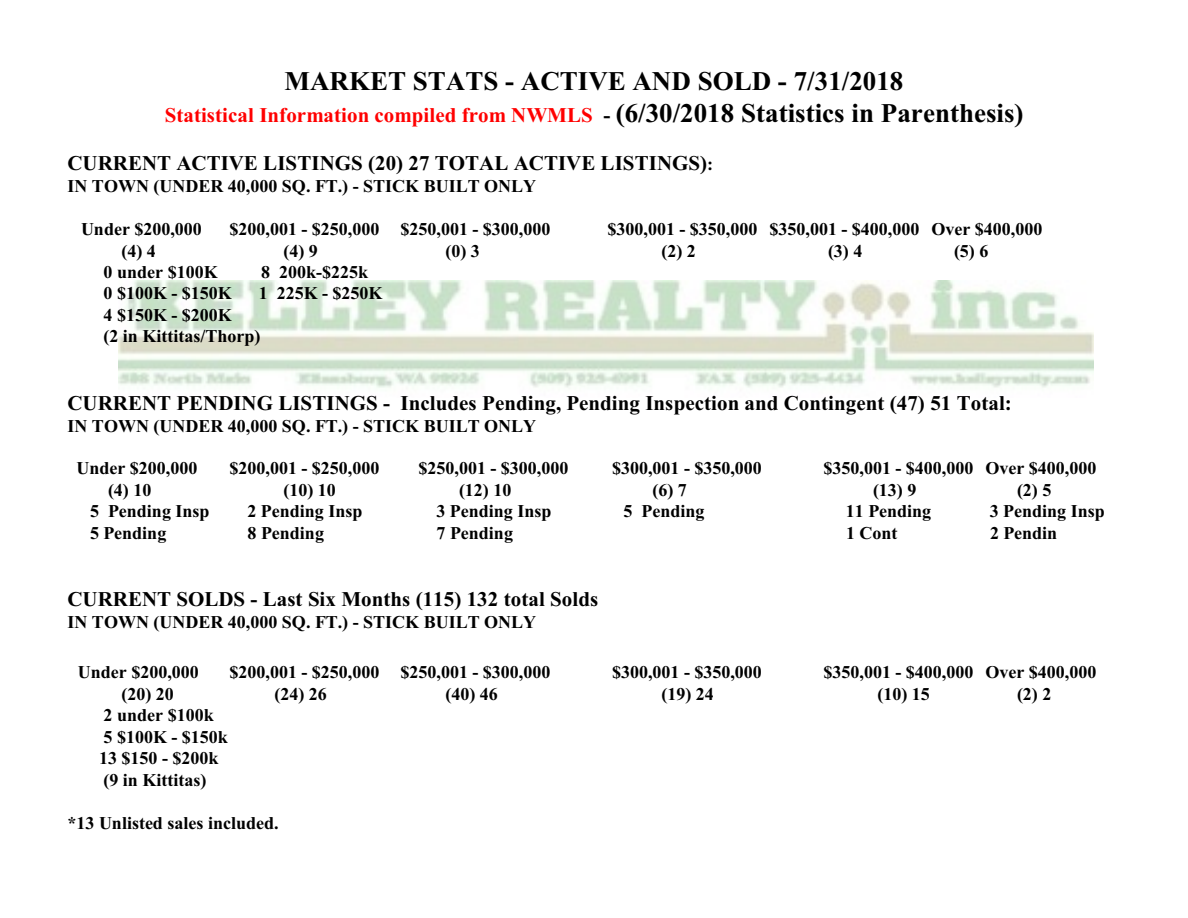
<style>
.page{position:relative;width:1188px;height:918px;background:#fff}
.page>*{position:absolute;margin:0;border:0;box-sizing:border-box;transform-origin:0 0}
.t1{font:700 27px "Times New Roman";color:#000}
.t2{font:700 21px "Times New Roman";color:#000}
.t3{font:700 21px "Times New Roman";color:#f00}
.t4{font:700 18px/21.5px "Times New Roman";color:#000}
.s1{color:#000}
.s2{font-size:27px;color:#000}
.s3{font-size:18px}
</style>
<div class="page">
<img style="left:118px;top:281px;width:976px;height:107px">
<h1 class="t1" style="left:285px;top:72px;width:620px">MARKET STATS - ACTIVE AND SOLD - 7/31/2018</h1>
<p class="t3" style="left:165px;top:108px;width:860px">Statistical Information compiled from NWMLS <span class="s1">-</span> <span class="s2">(6/30/2018 Statistics in Parenthesis)</span></p>
<p class="t2" style="left:68px;top:156px;width:647px">CURRENT ACTIVE LISTINGS (20) 27 TOTAL ACTIVE LISTINGS)<span class="s3">:</span></p>
<p class="t4" style="left:68px;top:177px;width:470px">IN TOWN (UNDER 40,000 SQ. FT.) - STICK BUILT ONLY</p>
<p class="t4" style="left:81px;top:220px;width:122px">Under $200,000</p>
<p class="t4" style="left:230px;top:220px;width:322px">$200,001 - $250,000 $250,001 - $300,000</p>
<p class="t4" style="left:608px;top:220px;width:436px">$300,001 - $350,000 $350,001 - $400,000 Over $400,000</p>
<p class="t4" style="left:122px;top:242px;width:36px">(4) 4</p>
<p class="t4" style="left:284px;top:242px;width:36px">(4) 9</p>
<p class="t4" style="left:446px;top:242px;width:36px">(0) 3</p>
<p class="t4" style="left:662px;top:242px;width:36px">(2) 2</p>
<p class="t4" style="left:828px;top:242px;width:36px">(3) 4</p>
<p class="t4" style="left:954px;top:242px;width:36px">(5) 6</p>
<p class="t4" style="left:104px;top:263px;width:116px">0 under $100K</p>
<p class="t4" style="left:261px;top:263px;width:109px">8 200k-$225k</p>
<p class="t4" style="left:104px;top:284px;width:130px">0 $100K - $150K</p>
<p class="t4" style="left:259px;top:284px;width:125px">1 225K - $250K</p>
<p class="t4" style="left:104px;top:306px;width:159px">4 $150K - $200K<br>(2 in Kittitas/Thorp)</p>
<p class="t2" style="left:68px;top:395px;width:946px">CURRENT PENDING LISTINGS - Includes Pending, Pending Inspection and Contingent (47) 51 Total:</p>
<p class="t4" style="left:68px;top:417px;width:470px">IN TOWN (UNDER 40,000 SQ. FT.) - STICK BUILT ONLY</p>
<p class="t4" style="left:76px;top:460px;width:122px">Under $200,000</p>
<p class="t4" style="left:230px;top:460px;width:151px">$200,001 - $250,000</p>
<p class="t4" style="left:418px;top:460px;width:151px">$250,001 - $300,000</p>
<p class="t4" style="left:612px;top:460px;width:151px">$300,001 - $350,000</p>
<p class="t4" style="left:824px;top:460px;width:274px">$350,001 - $400,000 Over $400,000</p>
<p class="t4" style="left:108px;top:481px;width:45px">(4) 10</p>
<p class="t4" style="left:284px;top:481px;width:54px">(10) 10</p>
<p class="t4" style="left:459px;top:481px;width:54px">(12) 10</p>
<p class="t4" style="left:652px;top:481px;width:36px">(6) 7</p>
<p class="t4" style="left:873px;top:481px;width:45px">(13) 9</p>
<p class="t4" style="left:1017px;top:481px;width:36px">(2) 5</p>
<p class="t4" style="left:90px;top:502px;width:121px">5 Pending Insp</p>
<p class="t4" style="left:247px;top:502px;width:117px">2 Pending Insp</p>
<p class="t4" style="left:436px;top:502px;width:117px">3 Pending Insp</p>
<p class="t4" style="left:624px;top:502px;width:82px">5 Pending</p>
<p class="t4" style="left:846px;top:502px;width:87px">11 Pending</p>
<p class="t4" style="left:990px;top:502px;width:116px">3 Pending Insp</p>
<p class="t4" style="left:90px;top:524px;width:78px">5 Pending</p>
<p class="t4" style="left:248px;top:524px;width:78px">8 Pending</p>
<p class="t4" style="left:436px;top:524px;width:78px">7 Pending</p>
<p class="t4" style="left:846px;top:524px;width:53px">1 Cont</p>
<p class="t4" style="left:990px;top:524px;width:69px">2 Pendin</p>
<p class="t2" style="left:68px;top:592px;width:532px">CURRENT SOLDS - Last Six Months (115) 132 total Solds</p>
<p class="t4" style="left:68px;top:613px;width:470px">IN TOWN (UNDER 40,000 SQ. FT.) - STICK BUILT ONLY</p>
<p class="t4" style="left:78px;top:663px;width:122px">Under $200,000</p>
<p class="t4" style="left:230px;top:663px;width:322px">$200,001 - $250,000 $250,001 - $300,000</p>
<p class="t4" style="left:612px;top:663px;width:151px">$300,001 - $350,000</p>
<p class="t4" style="left:824px;top:663px;width:274px">$350,001 - $400,000 Over $400,000</p>
<p class="t4" style="left:122px;top:685px;width:54px">(20) 20</p>
<p class="t4" style="left:274px;top:685px;width:54px">(24) 26</p>
<p class="t4" style="left:446px;top:685px;width:54px">(40) 46</p>
<p class="t4" style="left:662px;top:685px;width:54px">(19) 24</p>
<p class="t4" style="left:878px;top:685px;width:54px">(10) 15</p>
<p class="t4" style="left:1017px;top:685px;width:36px">(2) 2</p>
<p class="t4" style="left:99px;top:707px;width:130px">2 under $100k<br>5 $100K - $150k<br>13 $150 - $200k (9 in Kittitas)</p>
<p class="t4" style="left:68px;top:814px;width:213px">*13 Unlisted sales included.</p>
</div>
